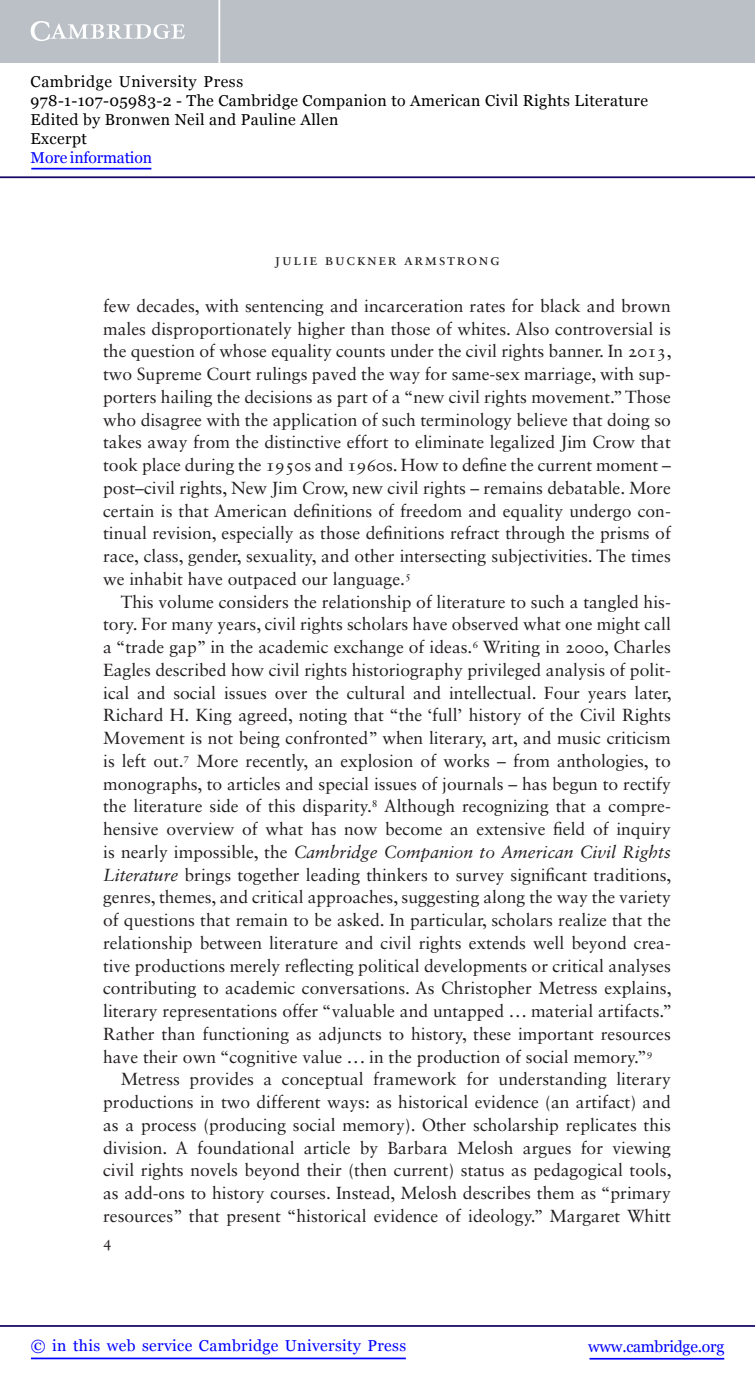
<style>
.page{position:relative;width:755px;height:1385px;background:#fff}
.page>*{position:absolute;margin:0;border:0;box-sizing:border-box;transform-origin:0 0}
.t1{font:17.5px/22.8px "Sabon LT Std";color:#231f20;text-align:justify}
.t2{font:15.75px/18.9px "Georgia";letter-spacing:.025em;color:#000}
.t3{font:15.75px "Georgia";letter-spacing:.025em;color:#00f}
.t4{font:15.75px "Sabon LT Std";letter-spacing:.1em;color:#231f20}
.t5{font:15.75px "Georgia";letter-spacing:-.015em;color:#00f}
.t6{font:15.75px "Georgia";letter-spacing:-.01em;color:#00f}
.s1{font-style:italic}
</style>
<div class="page">
<hr style="left:589px;top:1358px;width:134px;height:1px;background:#00f">
<hr style="left:0;top:1325px;width:754px;height:2px;background:#150666">
<hr style="left:31px;top:1357px;width:374px;height:2px;background:#00f">
<div style="left:0;top:0;width:754px;height:63px;background:#bac0c6"></div>
<svg style="left:31px;top:21px;width:154px;height:20px"></svg>
<hr style="left:218px;top:0;width:2px;height:63px;background:#fff">
<hr style="left:0;top:176px;width:754px;height:2px;background:#150666">
<hr style="left:31px;top:168px;width:120px;height:1px;background:#00f">
<p class="t2" style="left:31px;top:73px;width:618px">Cambridge University Press<br>978-1-107-05983-2 - The Cambridge Companion to American Civil Rights Literature Edited by Bronwen Neil and Pauline Allen<br>Excerpt</p>
<p class="t6" style="left:31px;top:148px;width:123px">More information</p>
<p class="t4" style="left:274px;top:253px;width:227px">Julie Buckner Armstrong</p>
<p class="t1" style="left:103px;top:296px;width:569px">few decades, with sentencing and incarceration rates for black and brown males disproportionately higher than those of whites. Also controversial is the question of whose equality counts under the civil rights banner. In 2013, two Supreme Court rulings paved the way for same-sex marriage , with sup&shy;porters hailing the decisions as part of a “new civil rights movement.” Those who disagree with the application of such terminology believe that doing so takes away from the distinctive effort to eliminate legalized Jim Crow that took place during the 1950s and 1960s. How to define the current moment – post–civil rights , New Jim Crow , new civil rights – remains debatable. More certain is that American definitions of freedom and equality undergo con&shy;tinual revision, especially as those definitions refract through the prisms of race, class, gender, sexuality, and other intersecting subjectivities . The times we inhabit have outpaced our language. <sup>5</sup></p>
<p class="t1" style="left:103px;top:592px;width:570px;text-indent:18px">This volume considers the relationship of literature to such a tangled his&shy;tory. For many years, civil rights scholars have observed what one might call a “trade gap” in the academic exchange of ideas. <sup>6</sup> Writing in 2000, Charles Eagles described how civil rights historiography privileged analysis of polit&shy;ical and social issues over the cultural and intellectual. Four years later, Richard H. King agreed, noting that “the ‘full’ history of the Civil Rights Movement is not being confronted” when literary, art, and music criticism is left out. <sup>7</sup> More recently, an explosion of works – from anthologies, to monographs, to articles and special issues of journals – has begun to rectify the literature side of this disparity. <sup>8</sup> Although recognizing that a compre&shy;hensive overview of what has now become an extensive field of inquiry is nearly impossible, the <span class="s1">Cambridge Companion to American Civil Rights Literature</span> brings together leading thinkers to survey significant traditions, genres, themes, and critical approaches, suggesting along the way the variety of questions that remain to be asked. In particular, scholars realize that the relationship between literature and civil rights extends well beyond crea&shy;tive productions merely reflecting political developments or critical analyses contributing to academic conversations. As Christopher Metress explains, literary representations offer “valuable and untapped . . . material artifacts.” Rather than functioning as adjuncts to history, these important resources have their own “cognitive value . . . in the production of social memory.” <sup>9</sup></p>
<p class="t1" style="left:103px;top:1069px;width:569px;text-indent:18px">Metress provides a conceptual framework for understanding literary productions in two different ways: as historical evidence (an artifact) and as a process (producing social memory). Other scholarship replicates this division. A foundational article by Barbara Melosh argues for viewing civil rights novels beyond their (then current) status as pedagogical tools, as add-ons to history courses. Instead, Melosh describes them as “primary resources” that present “historical evidence of ideology.” Margaret Whitt</p>
<p class="t4" style="left:103px;top:1235px;width:10px">4</p>
<p class="t3" style="left:31px;top:1336px;width:376px">© in this web service Cambridge University Press</p>
<p class="t5" style="left:587px;top:1336px;width:137px">www.cambridge.org</p>
</div>
